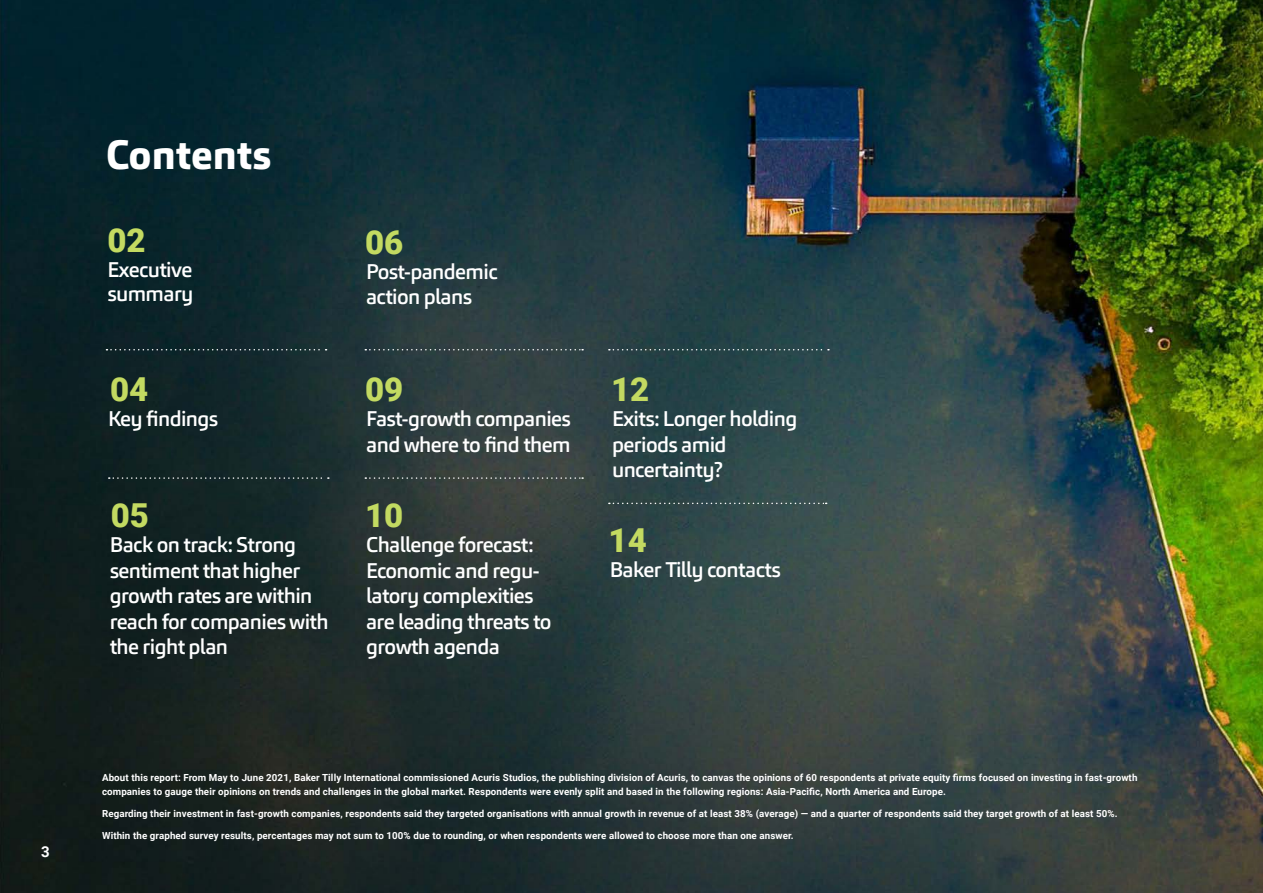
<style>
.page{position:relative;width:1263px;height:893px;background:#fff}
.page>*{position:absolute;margin:0;border:0;box-sizing:border-box;transform-origin:0 0}
.t1{font:800 40.5px "Carnac";color:#fff}
.t2{font:900 33px "Roboto";color:#c3da61}
.t3{font:500 21px/25.5px "Carnac";letter-spacing:-.03em;color:#fff}
.t4{font:700 15px "Roboto";color:#fff}
.FINE_PRINT_BOLD{font:700 9.75px/13.5px "Roboto";letter-spacing:.01em;color:#fff}
</style>
<div class="page">
<img style="left:0;top:0;width:1263px;height:893px">
<svg style="left:109px;top:477px;width:220px;height:2px"></svg>
<svg style="left:365px;top:349px;width:218px;height:1px"></svg>
<svg style="left:106px;top:349px;width:221px;height:1px"></svg>
<svg style="left:365px;top:477px;width:218px;height:2px"></svg>
<svg style="left:609px;top:349px;width:220px;height:1px"></svg>
<svg style="left:609px;top:503px;width:218px;height:1px"></svg>
<p class="t4" style="left:41px;top:841px;width:10px">3</p>
<p class="t1" style="left:106px;top:129px;width:167px">Contents</p>
<p class="t2" style="left:107px;top:217px;width:40px">02</p>
<p class="t2" style="left:365px;top:219px;width:40px">06</p>
<p class="t3" style="left:107px;top:258px;width:88px;line-height:24px">Executive summary</p>
<p class="t3" style="left:366px;top:259px;width:133px">Post-pandemic action plans</p>
<p class="t2" style="left:110px;top:366px;width:40px">04</p>
<p class="t2" style="left:365px;top:366px;width:40px">09</p>
<p class="t2" style="left:611px;top:366px;width:40px">12</p>
<p class="t3" style="left:108px;top:406px;width:112px">Key findings</p>
<p class="t3" style="left:366px;top:406px;width:206px">Fast-growth companies and where to find them</p>
<p class="t3" style="left:612px;top:406px;width:187px">Exits: Longer holding periods amid uncertainty?</p>
<p class="t2" style="left:111px;top:492px;width:40px">05</p>
<p class="t3" style="left:110px;top:532px;width:220px">Back on track: Strong sentiment that higher growth rates are within reach for companies with the right plan</p>
<p class="t2" style="left:365px;top:492px;width:40px">10</p>
<p class="t3" style="left:366px;top:532px;width:187px">Challenge forecast:<br>Economic and regu&shy;latory complexities are leading threats to growth agenda</p>
<p class="t2" style="left:609px;top:517px;width:40px">14</p>
<p class="t3" style="left:610px;top:557px;width:173px">Baker Tilly contacts</p>
<p class="FINE_PRINT_BOLD" style="left:102px;top:771px;width:1037px">About this report: From May to June 2021, Baker Tilly International commissioned Acuris Studios, the publishing division of Acuris, to canvas the opinions of 60 respondents at private equity firms focused on investing in fast-growth companies to gauge their opinions on trends and challenges in the global market. Respondents were evenly split and based in the following regions: Asia-Pacific, North America and Europe.</p>
<p class="FINE_PRINT_BOLD" style="left:102px;top:806px;width:1017px">Regarding their investment in fast-growth companies, respondents said they targeted organisations with annual growth in revenue of at least 38% (average) — and a quarter of respondents said they target growth of at least 50%.</p>
<p class="FINE_PRINT_BOLD" style="left:102px;top:828px;width:693px">Within the graphed survey results, percentages may not sum to 100% due to rounding, or when respondents were allowed to choose more than one answer.</p>
</div>
